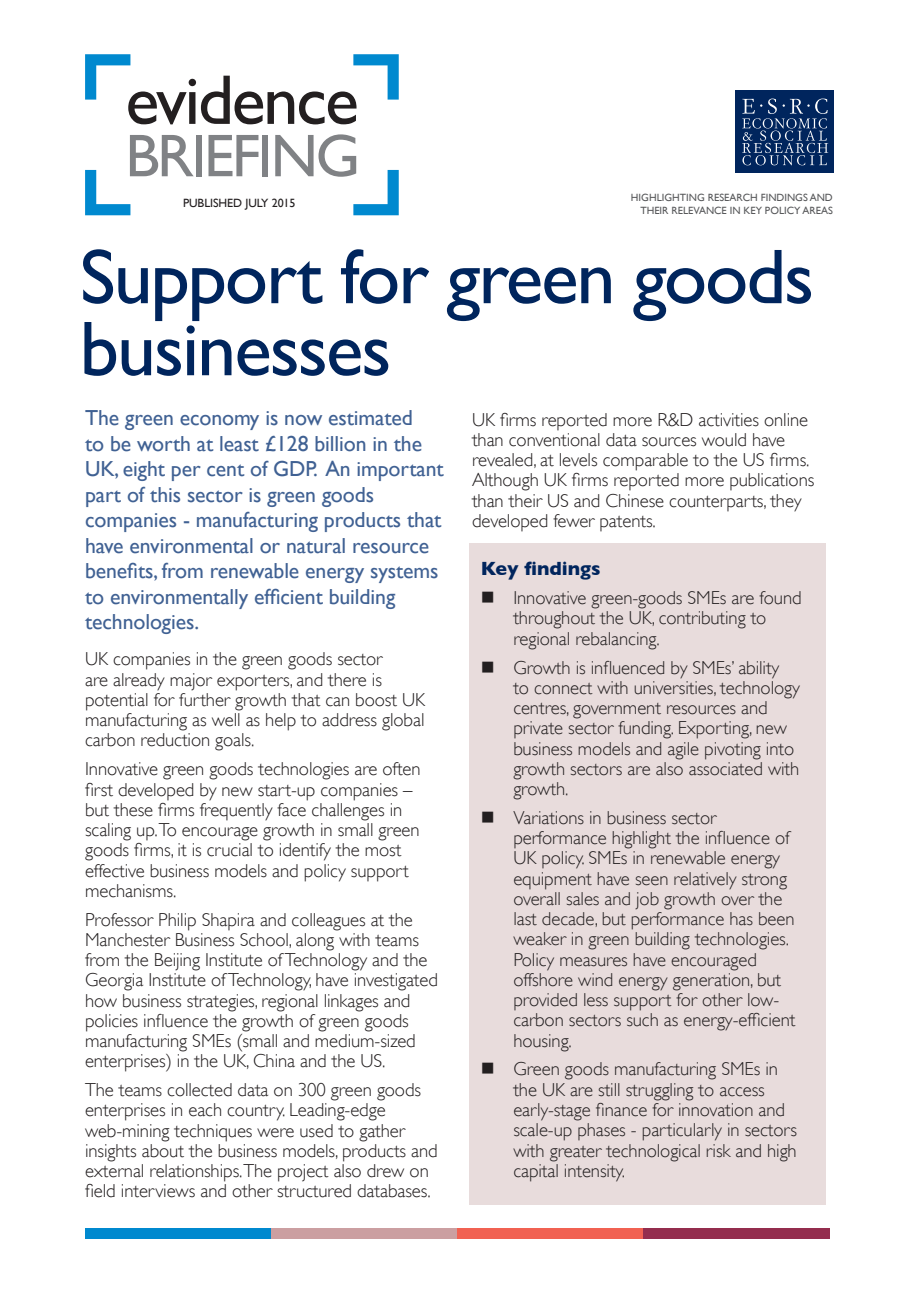
<style>
.page{position:relative;width:919px;height:1289px;background:#fff}
.page>*{position:absolute;margin:0;border:0;box-sizing:border-box;transform-origin:0 0}
.Headline{font:78px/72px "Gill Sans";letter-spacing:-.025em;color:#00255d}
.t1{font:70.65px "Gill Sans";letter-spacing:-.03em;color:#231f20}
.t2{font:60.6px "Gill Sans";letter-spacing:-.04em;color:#808285}
.Intro_paragraph{font:21.75px/25.5px "Gill Sans";letter-spacing:-.005em;color:#406193}
.sub_head{font:700 19.5px "Gill Sans";color:#00255d}
.body_text{font:300 18.75px/20.2px "Gill Sans";letter-spacing:-.005em;color:#231f20}
.Bullet_point_text{font:300 18.75px/20.2px "Gill Sans";letter-spacing:-.005em;color:#231f20}
.pull_out_text{font:12px "Gill Sans";letter-spacing:-.005em;color:#231f20}
.t3{font:10.5px/12.8px "Gill Sans";color:#57585a;text-align:right}
</style>
<div class="page">
<div style="left:85px;top:1228px;width:186px;height:11px;background:#0089cf"></div>
<div style="left:271px;top:1228px;width:186px;height:11px;background:#cb9fa1"></div>
<div style="left:457px;top:1228px;width:186px;height:11px;background:#f16152"></div>
<div style="left:643px;top:1228px;width:186px;height:11px;background:#942d4e"></div>
<div style="left:469px;top:543px;width:356px;height:661px;background:#e8dcdc"></div>
<svg style="left:85px;top:54px;width:45px;height:46px"></svg>
<svg style="left:85px;top:170px;width:45px;height:45px"></svg>
<svg style="left:353px;top:54px;width:46px;height:46px"></svg>
<svg style="left:353px;top:170px;width:46px;height:45px"></svg>
<div style="left:735px;top:91px;width:98px;height:82px;background:#00255d"></div>
<svg style="left:742px;top:98px;width:86px;height:67px"></svg>
<p class="t1" style="left:125px;top:58px;width:235px">evidence</p>
<p class="t2" style="left:125px;top:120px;width:236px">BRIEFING</p>
<p class="pull_out_text" style="left:183px;top:195px;width:114px">PUBLISHED JULY 2015</p>
<p class="t3" style="left:631px;top:191px;width:203px">HIGHLIGHTING RESEARCH FINDINGS AND<br>THEIR RELEVANCE IN KEY POLICY AREAS</p>
<p class="Headline" style="left:80px;top:240px;width:735px">Support for green goods businesses</p>
<p class="Intro_paragraph" style="left:85px;top:404px;width:360px">The green economy is now estimated<br>to be worth at least £128 billion in the UK, eight per cent of GDP. An important part of this sector is green goods companies - manufacturing products that have environmental or natural resource benefits, from renewable energy systems to environmentally efficient building technologies.</p>
<p class="body_text" style="left:85px;top:649px;width:341px">UK companies in the green goods sector<br>are already major exporters, and there is potential for further growth that can boost UK manufacturing as well as help to address global carbon reduction goals.</p>
<p class="body_text" style="left:85px;top:758px;width:337px">Innovative green goods technologies are often first developed by new start-up companies – but these firms frequently face challenges in scaling up.To encourage growth in small green goods firms, it is crucial to identify the most effective business models and policy support mechanisms.</p>
<p class="body_text" style="left:85px;top:909px;width:354px">Professor Philip Shapira and colleagues at the Manchester Business School, along with teams from the Beijing Institute of Technology and the Georgia Institute of Technology, have investigated how business strategies, regional linkages and policies influence the growth of green goods manufacturing SMEs (small and medium-sized enterprises) in the UK, China and the US.</p>
<p class="body_text" style="left:85px;top:1079px;width:354px">The teams collected data on 300 green goods enterprises in each country. Leading-edge web-mining techniques were used to gather insights about the business models, products and external relationships.The project also drew on field interviews and other structured databases.</p>
<p class="body_text" style="left:472px;top:409px;width:344px">UK firms reported more R&amp;D activities online than conventional data sources would have revealed, at levels comparable to the US firms.<br>Although UK firms reported more publications than their US and Chinese counterparts, they developed fewer patents.</p>
<p class="sub_head" style="left:480px;top:557px;width:121px">Key findings</p>
<p class="Bullet_point_text" style="left:513px;top:588px;width:290px;text-indent:-33px">■ Innovative green-goods SMEs are found throughout the UK, contributing to regional rebalancing.</p>
<p class="Bullet_point_text" style="left:513px;top:657px;width:288px;text-indent:-33px">■ Growth is influenced by SMEs’ ability<br>to connect with universities, technology centres, government resources and private sector funding. Exporting, new business models and agile pivoting into growth sectors are also associated with growth.</p>
<p class="Bullet_point_text" style="left:513px;top:807px;width:283px;text-indent:-33px">■ Variations in business sector performance highlight the influence of UK policy. SMEs in renewable energy equipment have seen relatively strong overall sales and job growth over the last decade, but performance has been weaker in green building technologies.<br>Policy measures have encouraged offshore wind energy generation, but provided less support for other low&shy;carbon sectors such as energy-efficient housing.</p>
<p class="Bullet_point_text" style="left:513px;top:1059px;width:285px;text-indent:-33px">■ Green goods manufacturing SMEs in the UK are still struggling to access early-stage finance for innovation and scale-up phases - particularly in sectors with greater technological risk and high capital intensity.</p>
</div>
